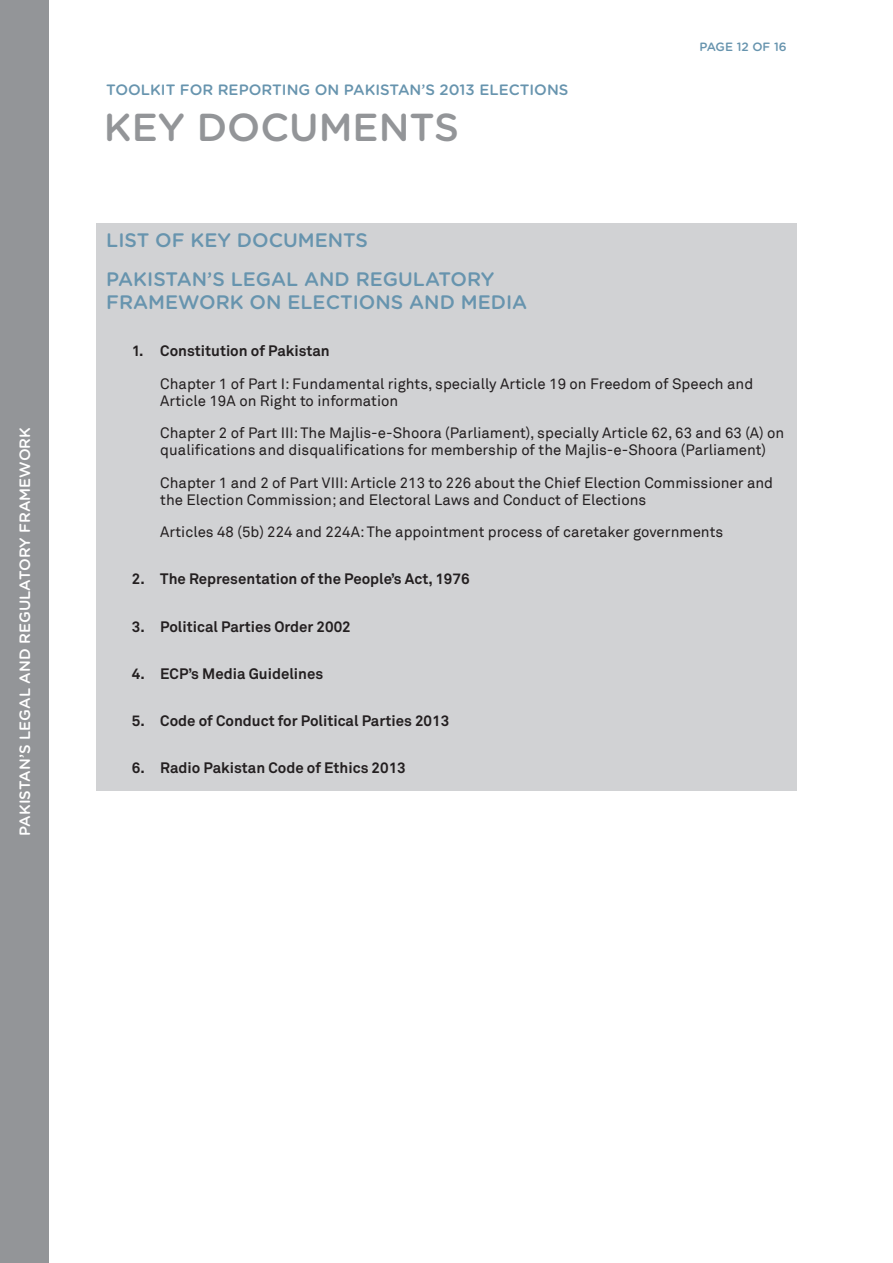
<style>
.page{position:relative;width:893px;height:1263px;background:#fff}
.page>*{position:absolute;margin:0;border:0;box-sizing:border-box;transform-origin:0 0}
.t1{font:500 39px "Gotham Rounded";color:#939598}
.t2{font:500 19.5px "Gotham Rounded";color:#6794ae}
.t3{font:15px/17.2px "Akkurat";color:#231f20}
.t4{font:700 15px "Akkurat Pro";color:#231f20}
.t5{font:500 15px "Gotham Rounded";color:#6794ae}
.t6{font:500 15px "Gotham Rounded";color:#fff}
.t7{font:500 12px "Gotham Rounded";color:#6794ae}
</style>
<div class="page">
<div style="left:96px;top:223px;width:701px;height:568px;background:#d1d2d4"></div>
<div style="left:0;top:0;width:49px;height:1263px;background:#939598"></div>
<p class="t6" style="left:14px;top:836px;width:408px;rotate:-90deg">PAKISTAN’S LEGAL AND REGULATORY FRAMEWORK</p>
<p class="t5" style="left:106px;top:79px;width:464px">TOOLKIT FOR REPORTING ON PAKISTAN’S 2013 ELECTIONS</p>
<h1 class="t1" style="left:104px;top:100px;width:243px">KEY DOCUMENTS</h1>
<p class="t7" style="left:699px;top:38px;width:17px">PAGE</p>
<p class="t7" style="left:737px;top:38px;width:52px">12 OF 16</p>
<h2 class="t2" style="left:106px;top:227px;width:23px">LIST</h2>
<h2 class="t2" style="left:155px;top:227px;width:49px">OF KEY</h2>
<h2 class="t2" style="left:237px;top:227px;width:16px">DOC</h2>
<h2 class="t2" style="left:283px;top:227px;width:30px">UMENTS</h2>
<h2 class="t2" style="left:106px;top:265px;width:26px">PAKISTAN</h2>
<h2 class="t2" style="left:207px;top:265px;width:50px">’S LEGAL</h2>
<h2 class="t2" style="left:304px;top:265px;width:16px">AND</h2>
<h2 class="t2" style="left:356px;top:265px;width:72px">REGULATORY</h2>
<h2 class="t2" style="left:106px;top:288px;width:30px">FRAMEWORK</h2>
<h2 class="t2" style="left:250px;top:288px;width:65px">ON ELECTIONS</h2>
<h2 class="t2" style="left:409px;top:288px;width:16px">AND</h2>
<h2 class="t2" style="left:461px;top:288px;width:30px">MEDIA</h2>
<p class="t4" style="left:132px;top:342px;width:199px">1. Constitution of Pakistan</p>
<p class="t3" style="left:160px;top:375px;width:594px">Chapter 1 of Part I: Fundamental rights, specially Article 19 on Freedom of Speech and<br>Article 19A on Right to information</p>
<p class="t3" style="left:160px;top:425px;width:625px">Chapter 2 of Part III: The Majlis-e-Shoora (Parliament), specially Article 62, 63 and 63 (A) on qualifications and disqualifications for membership of the Majlis-e-Shoora (Parliament)</p>
<p class="t3" style="left:160px;top:474px;width:614px">Chapter 1 and 2 of Part VIII: Article 213 to 226 about the Chief Election Commissioner and the Election Commission; and Electoral Laws and Conduct of Elections</p>
<p class="t3" style="left:160px;top:524px;width:564px">Articles 48 (5b) 224 and 224A: The appointment process of caretaker governments</p>
<p class="t4" style="left:132px;top:570px;width:339px">2. The Representation of the People’s Act, 1976</p>
<p class="t4" style="left:132px;top:617px;width:221px">3. Political Parties Order 2002</p>
<p class="t4" style="left:132px;top:664px;width:193px">4. ECP’s Media Guidelines</p>
<p class="t4" style="left:132px;top:712px;width:319px">5. Code of Conduct for Political Parties 2013</p>
<p class="t4" style="left:132px;top:759px;width:276px">6. Radio Pakistan Code of Ethics 2013</p>
</div>
